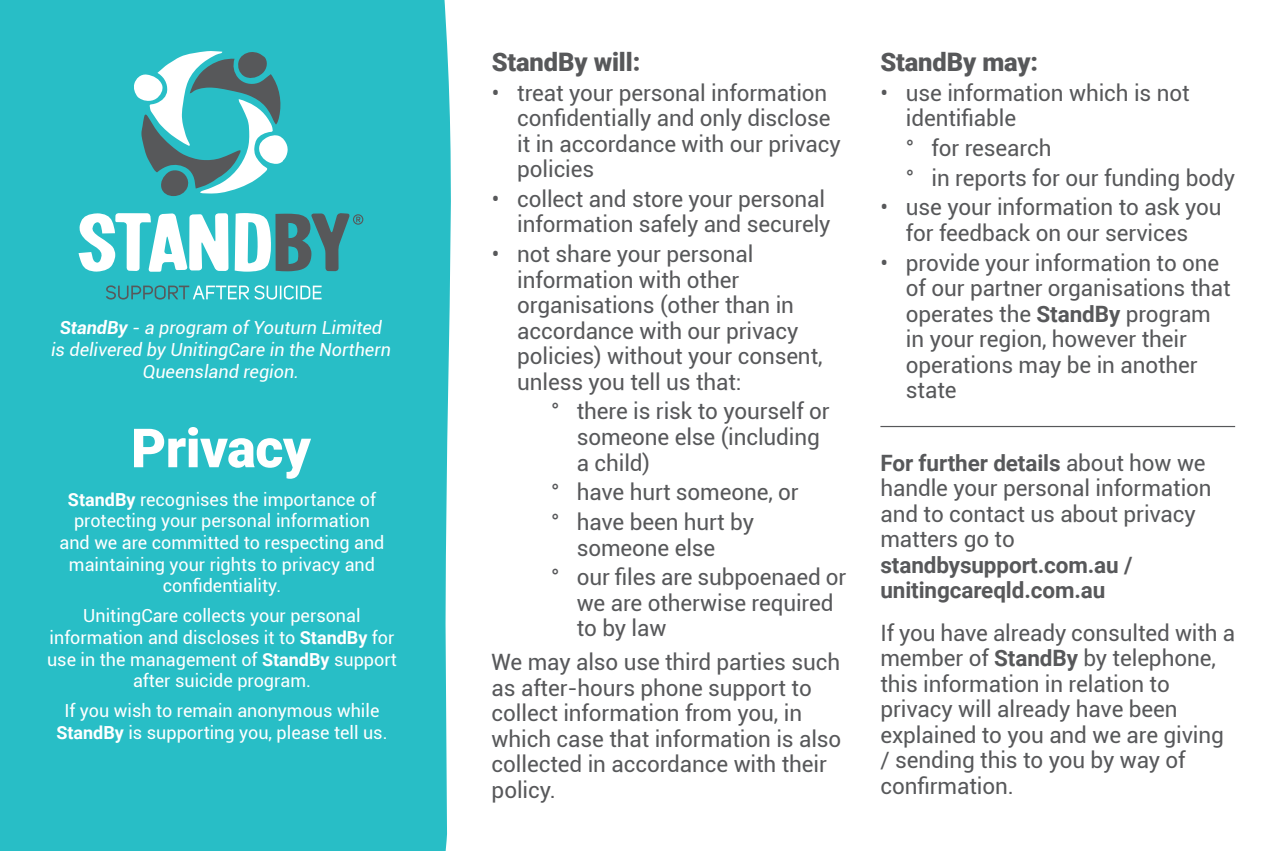
<style>
.page{position:relative;width:1276px;height:851px;background:#fff}
.page>*{position:absolute;margin:0;border:0;box-sizing:border-box;transform-origin:0 0}
.t1{font:900 54px "Roboto";letter-spacing:-.01em;color:#fff}
.t2{font:900 25.5px "Roboto";letter-spacing:-.005em;color:#57585a}
.t3{font:22.5px/25.5px "Roboto";letter-spacing:-.005em;color:#57585a}
.t4{font:700 22.5px/25.5px "Roboto";letter-spacing:-.005em;color:#57585a}
.t5{font:18px/21.6px "Roboto";color:#fff;text-align:center}
.t6{font:italic 18px/21.6px "Roboto";color:#fff;text-align:center}
.s1{font-weight:700}
</style>
<div class="page">
<div style="left:0;top:0;width:451px;height:850px;background:#28bec6"></div>
<svg style="left:133px;top:51px;width:155px;height:145px"></svg>
<svg style="left:106px;top:285px;width:216px;height:14px;background:#54bdc3"></svg>
<svg style="left:79px;top:213px;width:284px;height:59px"></svg>
<hr style="left:880px;top:426px;width:355px;height:1px;background:#57585a">
<p class="t6" style="left:51px;top:316px;width:341px"><span class="s1">StandBy</span> - a program of Youturn Limited is delivered by UnitingCare in the Northern<br>Queensland region.</p>
<h1 class="t1" style="left:131px;top:410px;width:181px">Privacy</h1>
<p class="t5" style="left:60px;top:488px;width:326px"><span class="s1">StandBy</span> recognises the importance of protecting your personal information and we are committed to respecting and maintaining your rights to privacy and confidentiality.</p>
<p class="t5" style="left:47px;top:604px;width:351px">UnitingCare collects your personal information and discloses it to <span class="s1">StandBy</span> for use in the management of <span class="s1">StandBy</span> support after suicide program.</p>
<p class="t5" style="left:56px;top:699px;width:333px">If you wish to remain anonymous while<br><span class="s1">StandBy</span> is supporting you, please tell us.</p>
<p class="t2" style="left:492px;top:44px;width:150px">StandBy will:</p>
<p class="t3" style="left:517px;top:79px;width:325px;text-indent:-26px">• treat your personal information confidentially and only disclose it in accordance with our privacy policies</p>
<p class="t3" style="left:492px;top:185px;width:340px;text-align:right">• collect and store your personal information safely and securely</p>
<p class="t3" style="left:517px;top:240px;width:307px;text-indent:-26px">• not share your personal information with other organisations (other than in accordance with our privacy policies) without your consent, unless you tell us that:</p>
<p class="t3" style="left:577px;top:398px;width:255px;text-indent:-26px">° there is risk to yourself or someone else (including a child)</p>
<p class="t3" style="left:551px;top:476px;width:249px;line-height:29.7px">° have hurt someone, or ° have been hurt by</p>
<p class="t3" style="left:551px;top:531px;width:296px;line-height:29.7px;text-indent:26px">someone else<br>° our files are subpoenaed or</p>
<p class="t3" style="left:577px;top:589px;width:258px">we are otherwise required to by law</p>
<p class="t3" style="left:492px;top:648px;width:351px">We may also use third parties such as after-hours phone support to collect information from you, in which case that information is also collected in accordance with their policy.</p>
<p class="t2" style="left:880px;top:44px;width:159px">StandBy may:</p>
<p class="t3" style="left:906px;top:79px;width:285px;text-indent:-26px">• use information which is not identifiable</p>
<p class="t3" style="left:906px;top:132px;width:330px;line-height:29.7px">° for research<br>° in reports for our funding body</p>
<p class="t3" style="left:880px;top:194px;width:343px;text-align:center">• use your information to ask you for feedback on our services</p>
<p class="t3" style="left:906px;top:249px;width:326px;text-indent:-26px">• provide your information to one of our partner organisations that operates the <span class="s1">StandBy</span> program in your region, however their operations may be in another state</p>
<p class="t3" style="left:880px;top:449px;width:333px"><span class="s1">For further details</span> about how we handle your personal information and to contact us about privacy matters go to</p>
<p class="t4" style="left:880px;top:551px;width:254px">standbysupport.com.au / unitingcareqld.com.au</p>
<p class="t3" style="left:880px;top:619px;width:356px">If you have already consulted with a member of <span class="s1">StandBy</span> by telephone, this information in relation to privacy will already have been explained to you and we are giving / sending this to you by way of confirmation.</p>
</div>
